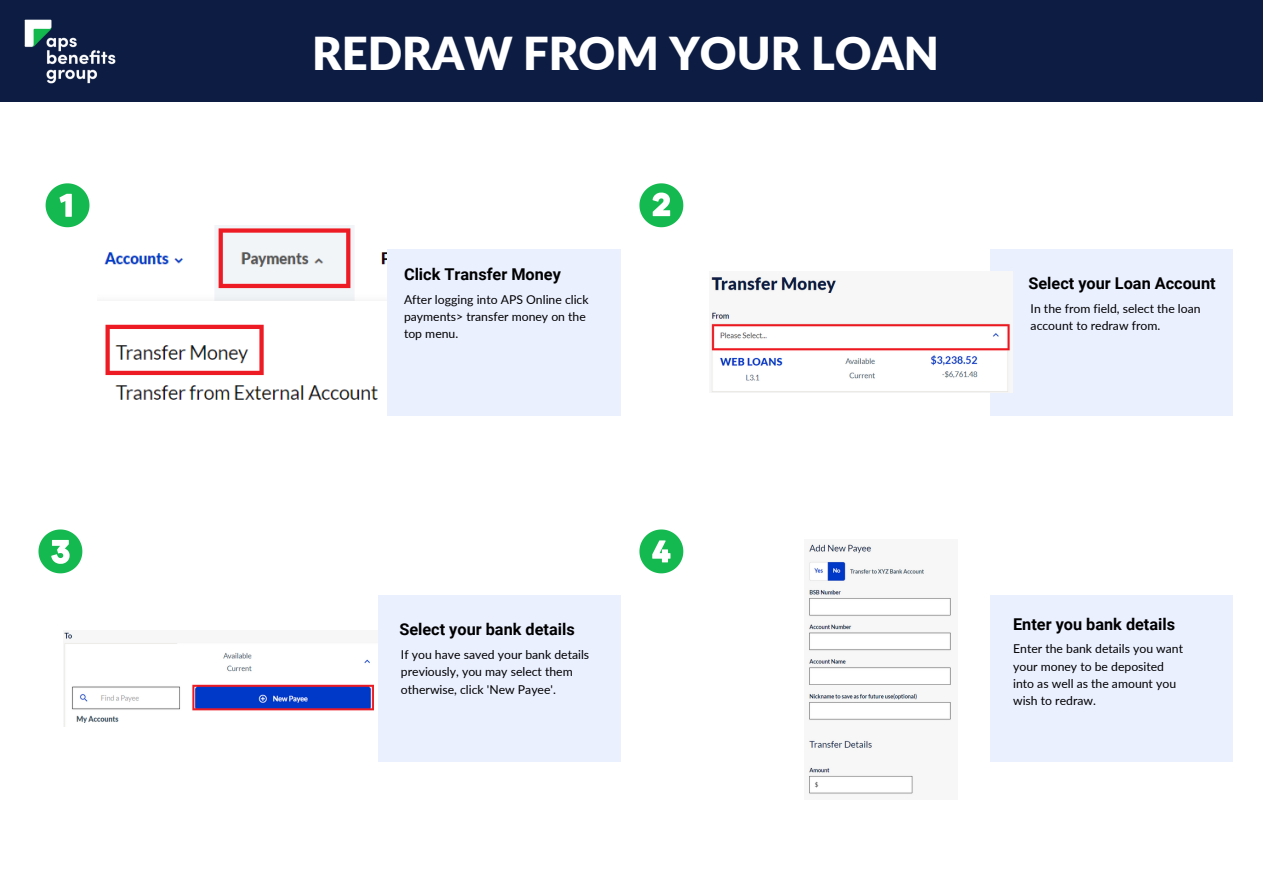
<style>
.page{position:relative;width:1263px;height:893px;background:#fff}
.page>*{position:absolute;margin:0;border:0;box-sizing:border-box;transform-origin:0 0}
.t1{font:900 45.3px "Lato";color:#fff}
.t2{font:700 16.27px "Roboto";color:#000}
.t3{font:12.23px/17.1px "Lato";color:#000}
</style>
<div class="page">
<div style="left:378px;top:249px;width:242px;height:166px;background:#ebf0ff"></div>
<div style="left:0;top:0;width:1263px;height:102px;background:#0d1c42"></div>
<svg style="left:46px;top:183px;width:43px;height:44px"></svg>
<div style="left:990px;top:249px;width:243px;height:166px;background:#ebf0ff"></div>
<svg style="left:639px;top:183px;width:44px;height:44px"></svg>
<div style="left:378px;top:595px;width:242px;height:166px;background:#ebf0ff"></div>
<svg style="left:38px;top:529px;width:44px;height:44px"></svg>
<div style="left:990px;top:595px;width:243px;height:166px;background:#ebf0ff"></div>
<svg style="left:639px;top:529px;width:44px;height:44px"></svg>
<img style="left:24px;top:19px;width:92px;height:65px">
<img style="left:104px;top:226px;width:283px;height:189px">
<img style="left:711px;top:271px;width:302px;height:122px">
<img style="left:64px;top:632px;width:310px;height:94px">
<img style="left:809px;top:544px;width:142px;height:250px">
<p class="t1" style="left:312px;top:26px;width:629px">REDRAW FROM YOUR LOAN</p>
<p class="t2" style="left:404px;top:264px;width:158px">Click Transfer Money</p>
<p class="t3" style="left:404px;top:290px;width:186px">After logging into APS Online click payments&gt; transfer money on the top menu.</p>
<p class="t2" style="left:1028px;top:274px;width:189px">Select your Loan Account</p>
<p class="t3" style="left:1030px;top:300px;width:172px">In the from field, select the loan account to redraw from.</p>
<p class="t2" style="left:399px;top:620px;width:177px">Select your bank details</p>
<p class="t3" style="left:401px;top:646px;width:190px">If you have saved your bank details previously, you may select them otherwise, click 'New Payee'.</p>
<p class="t2" style="left:1013px;top:614px;width:164px">Enter you bank details</p>
<p class="t3" style="left:1013px;top:640px;width:172px">Enter the bank details you want your money to be deposited into as well as the amount you wish to redraw.</p>
</div>
